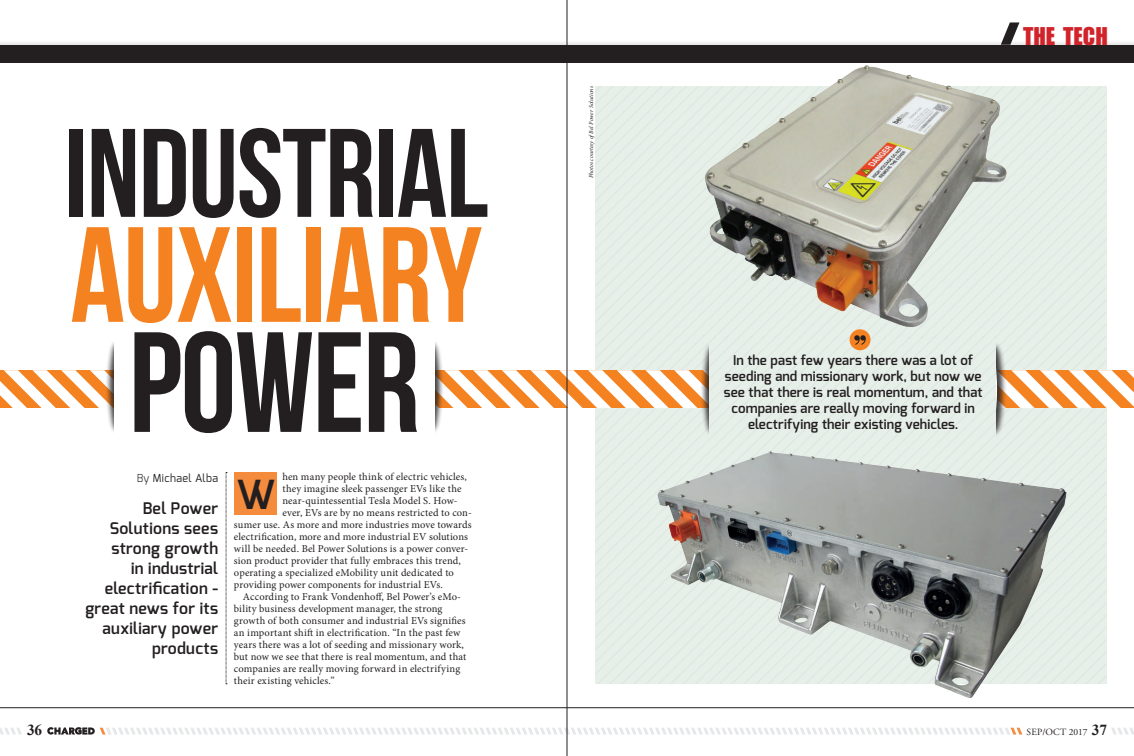
<style>
.page{position:relative;width:1134px;height:756px;background:#fff}
.page>*{position:absolute;margin:0;border:0;box-sizing:border-box;transform-origin:0 0}
.t1{font:142.3px "Bebas Neue";letter-spacing:-.01em;color:#231f20}
.t2{font:135.2px "Bebas Neue";letter-spacing:-.01em;color:#f58220}
.t3{font:125.6px "Bebas Neue";letter-spacing:-.01em;color:#231f20}
.t4{font:600 40px "Exo";color:#231f20}
.t5{font:22.5px "Impact";color:#d1232a}
.t6{font:600 16px/20px "Exo";letter-spacing:.02em;color:#231f20;text-align:right}
.t7{font:700 15.3px "Times New Roman";color:#231f20}
.t8{font:600 13.4px/16.1px "Exo";letter-spacing:.01em;color:#231f20;text-align:center}
.t9{font:11px "Exo";letter-spacing:.03em;color:#231f20}
.t10{font:10.5px "Minion Pro";letter-spacing:.01em;color:#231f20}
.t11{font:9.5px "Adobe Garamond Pro";letter-spacing:.015em;color:#231f20}
.t12{font:italic 6px "Minion Pro";color:#231f20}
.s1{font-weight:300}
.s2{font-family:"Times New Roman";font-weight:700;font-size:15.3px}
</style>
<div class="page">
<div style="left:595px;top:86px;width:512px;height:598px;background:#e7efe9"></div>
<svg style="left:996px;top:354px;width:138px;height:67px"></svg>
<svg style="left:435px;top:342px;width:274px;height:90px"></svg>
<svg style="left:0;top:342px;width:114px;height:89px"></svg>
<div style="left:0;top:40px;width:1134px;height:23px;background:#f0f0f0"></div>
<div style="left:0;top:45px;width:1134px;height:18px;background:#231f20"></div>
<hr style="left:0;top:707px;width:1134px;height:1px;background:#231f20">
<svg style="left:47px;top:727px;width:975px;height:8px"></svg>
<svg style="left:1111px;top:728px;width:23px;height:7px"></svg>
<svg style="left:0;top:728px;width:22px;height:7px"></svg>
<svg style="left:1004px;top:22px;width:15px;height:14px"></svg>
<div style="left:234px;top:473px;width:43px;height:42px;background:#f58b3c"></div>
<svg style="left:226px;top:472px;width:1px;height:213px"></svg>
<img style="left:638px;top:421px;width:429px;height:277px">
<img style="left:652px;top:36px;width:371px;height:318px">
<div style="left:850px;top:329px;width:21px;height:21px;background:#f58220;border-radius:50%"></div>
<svg style="left:854px;top:335px;width:12px;height:10px"></svg>
<hr style="left:566px;top:0;width:2px;height:756px;background:#231f20">
<h3 class="t3" style="left:64px;top:105px;width:426px">INDUSTRIAL</h3>
<h2 class="t2" style="left:70px;top:201px;width:413px">AUXILIARY</h2>
<h1 class="t1" style="left:129px;top:305px;width:293px">POWER</h1>
<p class="t9" style="left:137px;top:471px;width:83px"><span class="s1">By</span> Michael Alba</p>
<p class="t10" style="left:282px;top:470px;width:186px">hen many people think of electric vehicles,</p>
<p class="t10" style="left:282px;top:482px;width:181px">they imagine sleek passenger EVs like the</p>
<p class="t10" style="left:282px;top:494px;width:177px">near-quintessential Tesla Model S. How-</p>
<p class="t10" style="left:282px;top:506px;width:191px">ever, EVs are by no means restricted to con-</p>
<p class="t10" style="left:234px;top:518px;width:239px">sumer use. As more and more industries move towards</p>
<p class="t10" style="left:234px;top:530px;width:236px">electrification, more and more industrial EV solutions</p>
<p class="t10" style="left:234px;top:542px;width:236px">will be needed. Bel Power Solutions is a power conver-</p>
<p class="t10" style="left:234px;top:554px;width:228px">sion product provider that fully embraces this trend,</p>
<p class="t10" style="left:234px;top:566px;width:222px">operating a specialized eMobility unit dedicated to</p>
<p class="t10" style="left:234px;top:578px;width:211px">providing power components for industrial EVs.</p>
<p class="t10" style="left:243px;top:590px;width:220px">According to Frank Vondenhoff, Bel Power’s eMo-</p>
<p class="t10" style="left:234px;top:602px;width:210px">bility business development manager, the strong</p>
<p class="t10" style="left:234px;top:614px;width:233px">growth of both consumer and industrial EVs signifies</p>
<p class="t10" style="left:234px;top:626px;width:228px">an important shift in electrification. “In the past few</p>
<p class="t10" style="left:234px;top:638px;width:231px">years there was a lot of seeding and missionary work,</p>
<p class="t10" style="left:234px;top:650px;width:234px">but now we see that there is real momentum, and that</p>
<p class="t10" style="left:234px;top:662px;width:228px">companies are really moving forward in electrifying</p>
<p class="t10" style="left:234px;top:674px;width:102px">their existing vehicles.”</p>
<h3 class="t4" style="left:236px;top:469px;width:41px">W</h3>
<h3 class="t6" style="left:85px;top:498px;width:134px">Bel Power<br>Solutions sees strong growth<br>in industrial electrification - great news for its auxiliary power products</h3>
<p class="t12" style="left:587px;top:178px;width:93px;rotate:-90deg">Photos courtesy ofBel Power Solutions</p>
<h3 class="t5" style="left:1023px;top:18px;width:86px">THE TECH</h3>
<p class="t8" style="left:724px;top:352px;width:260px">In the past few years there was a lot of seeding and missionary work, but now we see that there is real momentum, and that companies are really moving forward in electrifying their existing vehicles.</p>
<h3 class="t7" style="left:27px;top:719px;width:17px">36</h3>
<p class="t11" style="left:1027px;top:726px;width:82px">SEP/OCT 2017 <span class="s2">37</span></p>
</div>
